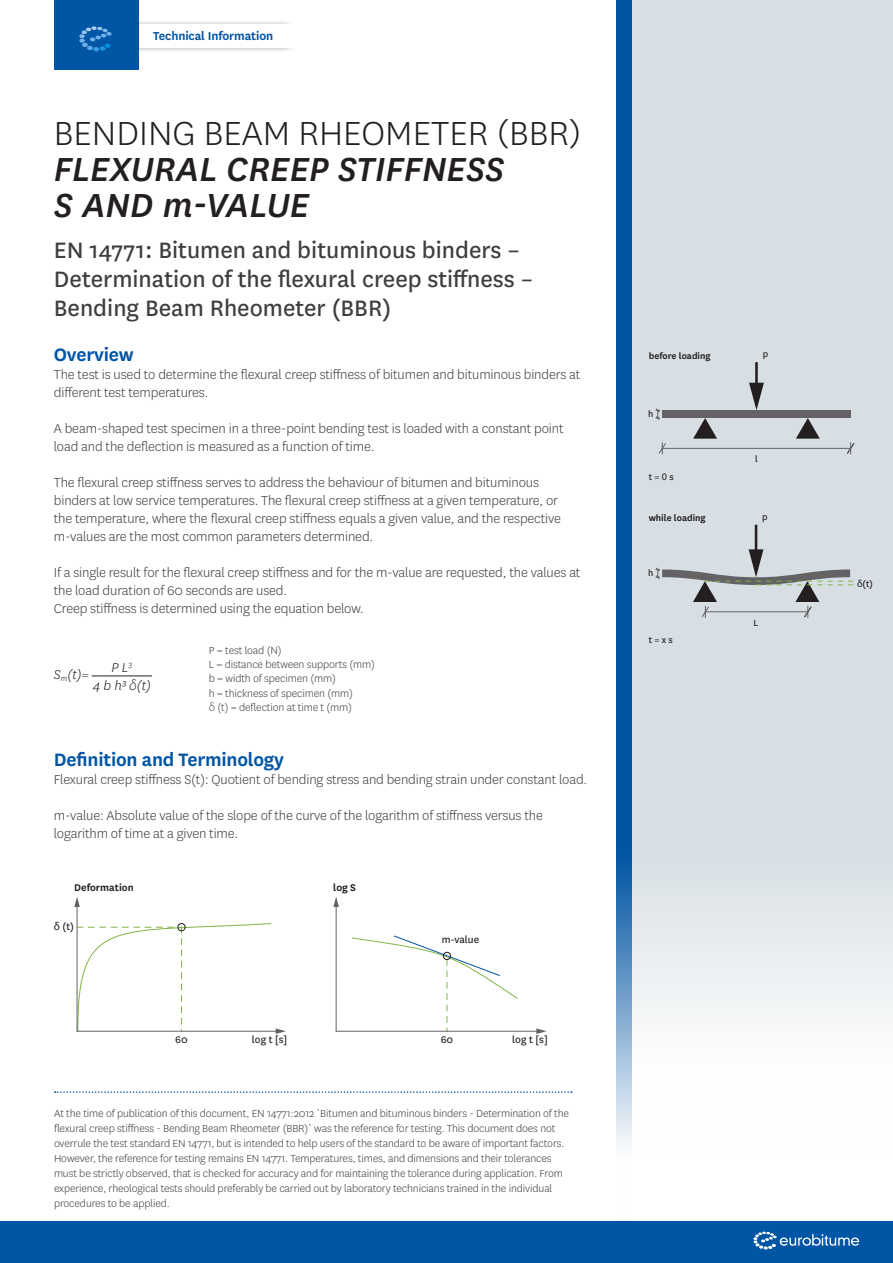
<style>
.page{position:relative;width:893px;height:1263px;background:#fff}
.page>*{position:absolute;margin:0;border:0;box-sizing:border-box;transform-origin:0 0}
.t1{font:italic 500 39px/36px "National";color:#231f20}
.t2{font:300 39px "National";color:#231f20}
.t3{font:26.1px/28.8px "National";color:#3e3e3f}
.t4{font:600 21px "National";letter-spacing:-.01em;color:#0155a5}
.t5{font:300 15px/18px "National";letter-spacing:-.01em;color:#3e3e3f}
.t6{font:italic 300 15px/18px "National";color:#231f20;text-align:center}
.t7{font:600 13.5px "National";letter-spacing:-.01em;color:#0155a5}
.t8{font:300 12px/15px "National";letter-spacing:-.01em;color:#3e3e3f}
.t9{font:11.4px "National";color:#231f20}
.t10{font:600 11.4px "National";color:#231f20}
.t11{font:600 10.35px "National";color:#231f20}
.t12{font:10.35px "National";color:#231f20}
.t13{font:600 10.2px "National";color:#231f20}
.t14{font:10.2px "National";color:#231f20}
.s1{font-family:"Myriad Pro"}
</style>
<div class="page">
<div style="left:119px;top:19px;width:198px;height:33px;background:#231f20;opacity:.3"></div>
<div style="left:124px;top:24px;width:189px;height:24px;background:#fff"></div>
<div style="left:283px;top:0;width:152px;height:70px;background:#fff"></div>
<div style="left:54px;top:0;width:84px;height:70px;background:#0155a5"></div>
<svg style="left:79px;top:26px;width:33px;height:25px"></svg>
<div style="left:0;top:1222px;width:893px;height:41px;background:#0155a5"></div>
<svg style="left:753px;top:1231px;width:106px;height:18px"></svg>
<svg style="left:632px;top:0;width:261px;height:1017px;background:#d9e1e5"></svg>
<svg style="left:617px;top:0;width:15px;height:1222px;background:#2c72b4"></svg>
<hr style="left:755px;top:362px;width:3px;height:26px;background:#231f20">
<svg style="left:655px;top:383px;width:199px;height:72px;background:#bfc6ca"></svg>
<hr style="left:755px;top:525px;width:2px;height:29px;background:#231f20">
<svg style="left:654px;top:549px;width:204px;height:70px;background:#c0c7ca"></svg>
<svg style="left:55px;top:1091px;width:517px;height:2px"></svg>
<hr style="left:92px;top:675px;width:60px;height:1px;background:#231f20">
<svg style="left:77px;top:923px;width:209px;height:111px"></svg>
<hr style="left:77px;top:905px;width:1px;height:126px;background:#636366">
<svg style="left:74px;top:897px;width:6px;height:10px"></svg>
<div style="left:177px;top:923px;width:9px;height:8px;border:1px solid #231f20;border-radius:50%"></div>
<hr style="left:336px;top:1031px;width:202px;height:1px;background:#636366">
<svg style="left:536px;top:1028px;width:11px;height:6px"></svg>
<hr style="left:336px;top:905px;width:1px;height:126px;background:#636366">
<svg style="left:333px;top:897px;width:6px;height:10px"></svg>
<svg style="left:351px;top:935px;width:167px;height:96px"></svg>
<div style="left:443px;top:952px;width:8px;height:8px;border:1px solid #231f20;border-radius:50%"></div>
<p class="t7" style="left:153px;top:27px;width:121px">Technical Information</p>
<h1 class="t2" style="left:54px;top:108px;width:529px">BENDING BEAM RHEOMETER (BBR)</h1>
<h1 class="t1" style="left:54px;top:149px;width:452px">FLEXURAL CREEP STIFFNESS<br>S AND m-VALUE</h1>
<h2 class="t3" style="left:54px;top:234px;width:481px">EN 14771: Bitumen and bituminous binders –<br>Determination of the flexural creep stiffness –<br>Bending Beam Rheometer (BBR)</h2>
<h3 class="t4" style="left:54px;top:340px;width:81px">Overview</h3>
<p class="t5" style="left:54px;top:365px;width:528px">The test is used to determine the flexural creep stiffness of bitumen and bituminous binders at different test temperatures.</p>
<p class="t5" style="left:54px;top:419px;width:511px">A beam-shaped test specimen in a three-point bending test is loaded with a constant point load and the deflection is measured as a function of time.</p>
<p class="t5" style="left:54px;top:473px;width:509px">The flexural creep stiffness serves to address the behaviour of bitumen and bituminous binders at low service temperatures. The flexural creep stiffness at a given temperature, or the temperature, where the flexural creep stiffness equals a given value, and the respective m-values are the most common parameters determined.</p>
<p class="t5" style="left:54px;top:563px;width:528px">If a single result for the flexural creep stiffness and for the m-value are requested, the values at the load duration of 60 seconds are used.<br>Creep stiffness is determined using the equation below.</p>
<p class="t6" style="left:54px;top:665px;width:37px">S<sub>m</sub>(t)=</p>
<p class="t6" style="left:93px;top:658px;width:60px">P L<sup>3<br></sup>4 b h³ <span class="s1">δ</span>(t)</p>
<p class="t8" style="left:209px;top:642px;width:168px;line-height:14.4px">P = test load (N)<br>L = distance between supports (mm) b = width of specimen (mm)<br>h = thickness of specimen (mm)<br><span class="s1">δ</span> (t) = deflection at time t (mm)</p>
<h3 class="t4" style="left:54px;top:745px;width:232px">Definition and Terminology</h3>
<p class="t5" style="left:54px;top:770px;width:535px">Flexural creep stiffness S(t): Quotient of bending stress and bending strain under constant load.</p>
<p class="t5" style="left:54px;top:806px;width:491px">m-value: Absolute value of the slope of the curve of the logarithm of stiffness versus the logarithm of time at a given time.</p>
<p class="t10" style="left:74px;top:879px;width:61px">Deformation</p>
<p class="t9" style="left:54px;top:919px;width:22px"><span class="s1">δ</span> (t)</p>
<p class="t9" style="left:175px;top:1031px;width:14px">60</p>
<p class="t9" style="left:252px;top:1031px;width:37px">log t [s]</p>
<p class="t10" style="left:333px;top:879px;width:24px">log S</p>
<p class="t9" style="left:442px;top:932px;width:39px">m-value</p>
<p class="t9" style="left:441px;top:1031px;width:14px">60</p>
<p class="t9" style="left:512px;top:1031px;width:37px">log t [s]</p>
<p class="t8" style="left:54px;top:1105px;width:517px">At the time of publication of this document, EN 14771:2012 `Bitumen and bituminous binders - Determination of the flexural creep stiffness - Bending Beam Rheometer (BBR)` was the reference for testing. This document does not overrule the test standard EN 14771, but is intended to help users of the standard to be aware of important factors.<br>However, the reference for testing remains EN 14771. Temperatures, times, and dimensions and their tolerances must be strictly observed, that is checked for accuracy and for maintaining the tolerance during application. From experience, rheological tests should preferably be carried out by laboratory technicians trained in the individual procedures to be applied.</p>
<p class="t13" style="left:649px;top:349px;width:63px">before loading</p>
<p class="t14" style="left:763px;top:347px;width:7px">p</p>
<p class="t14" style="left:648px;top:407px;width:7px">h</p>
<p class="t14" style="left:649px;top:470px;width:26px">t = <span class="s1">0</span>s</p>
<p class="t11" style="left:649px;top:511px;width:58px">while loading</p>
<p class="t12" style="left:648px;top:566px;width:7px">h</p>
<p class="t12" style="left:649px;top:633px;width:26px">t = x s</p>
<p class="t14" style="left:755px;top:452px;width:4px">l</p>
<p class="t12" style="left:762px;top:510px;width:7px">p</p>
<p class="t12" style="left:754px;top:616px;width:6px">L</p>
<p class="t12" style="left:857px;top:577px;width:17px"><span class="s1">δ</span>(t)</p>
</div>
